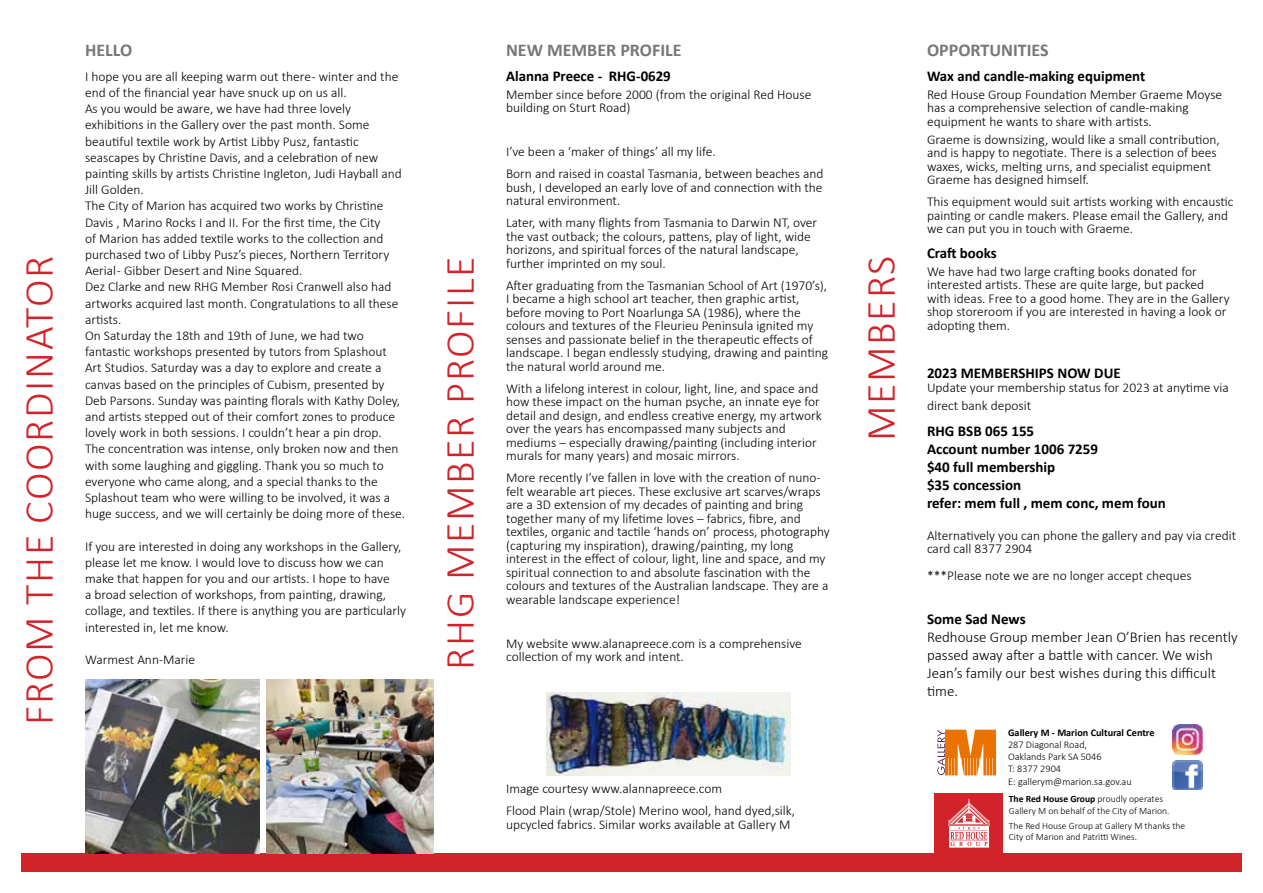
<style>
.page{position:relative;width:1263px;height:893px;background:#fff}
.page>*{position:absolute;margin:0;border:0;box-sizing:border-box;transform-origin:0 0}
.t1{font:300 42px "Calibri";letter-spacing:.04em;color:#d2232a}
.t2{font:700 18px "Calibri";color:#757779}
.t3{font:700 15px/18px "Calibri";color:#000}
.t4{font:300 15px/18px "Calibri";color:#000}
.t5{font:300 13.5px/13.5px "Calibri";color:#000}
.t6{font:300 10.2px/12.3px "Calibri";color:#000}
.t7{font:700 10.2px "Calibri";color:#000}
.t8{font:300 9.6px/11.6px "Calibri";color:#000}
.s1{font-weight:700}
</style>
<div class="page">
<div style="left:21px;top:854px;width:1221px;height:18px;background:#d2232a"></div>
<div style="left:934px;top:793px;width:68px;height:62px;background:#d2232a"></div>
<svg style="left:948px;top:799px;width:42px;height:49px"></svg>
<svg style="left:937px;top:730px;width:59px;height:45px"></svg>
<img style="left:1173px;top:724px;width:30px;height:30px">
<img style="left:1173px;top:761px;width:30px;height:29px">
<img style="left:546px;top:692px;width:244px;height:84px">
<img style="left:85px;top:679px;width:174px;height:175px">
<img style="left:267px;top:679px;width:167px;height:175px">
<h1 class="t1" style="left:13px;top:725px;width:471px;rotate:-90deg">from th e coordinator</h1>
<h2 class="t2" style="left:85px;top:37px;width:49px">HELLO</h2>
<p class="t5" style="left:85px;top:68px;width:322px;line-height:16.2px">I hope you are all keeping warm out there - winter and the end of the financial year have snuck up on us all.<br>As you would be aware, we have had three lovely exhibitions in the Gallery over the past month. Some beautiful textile work by Artist Libby Pusz, fantastic seascapes by Christine Davis, and a celebration of new painting skills by artists Christine I ngleton, Judi Hayball and Jill Golden.<br>The City of Marion has acquired two works by Christine Davis , Marino Rocks I and II . For the first time, the City<br>of Marion has added textile works to the collection and purchased two of Libby Pusz’s pieces, N orthern Territory Aerial - Gibber Desert and N ine Squared.<br>Dez Clarke and new RHG Member Rosi Cranwell also had artworks acquired last month. Congratulations to all these artists.<br>On Saturday the 18th and 19th of June, we had two fantastic workshops presented by tutors from Splashout Art Studios. Saturday was a day to explore and create a canvas based on the principles of Cubism, presented by Deb Parsons. Sunday was painting florals with Kathy Doley, and artists stepped out of their comfort zones to produce lovely work in both sessions. I couldn’t hear a pin drop.<br>The concentration was intense, only broken now and then with some laughing and giggling. Thank you so much to everyone who came along, and a special thanks to the Splashout team who were willing to be involved, it was a huge success, and we will certainly be doing more of these.</p>
<p class="t5" style="left:85px;top:538px;width:323px;line-height:16.2px">If you are interested in doing any workshops in the Gallery, please let me know. I would love to discuss how we can make that happen for you and our artists. I hope to have<br>a broad selection of workshops, from painting, drawing, collage, and textiles. If there is anything you are particularly interested in, let me know.</p>
<p class="t5" style="left:85px;top:653px;width:112px">Warmest Ann-Marie</p>
<h1 class="t1" style="left:434px;top:670px;width:409px;rotate:-90deg">RHG MEMBER PROFI LE</h1>
<h2 class="t2" style="left:506px;top:37px;width:177px">NEW MEMBER PROFILE</h2>
<p class="t3" style="left:506px;top:67px;width:166px">Alanna Preece - RHG-0629</p>
<p class="t5" style="left:506px;top:87px;width:307px">Member since before 2000 (from the original Red House building on Sturt Road)</p>
<p class="t5" style="left:506px;top:141px;width:319px;line-height:22px">I’ve been a ‘maker of things’ all my life.<br>Born and raised in coastal Tasmania, between beaches and</p>
<p class="t5" style="left:506px;top:180px;width:318px">bush, I developed an early love of and connection with the natural environment.</p>
<p class="t5" style="left:506px;top:216px;width:313px">Later, with many flights from Tasmania to Darwin NT, over the vast outback; the colours, pattens, play of light, wide horizons, and spiritual forces of the natural landscape, further imprinted on my soul.</p>
<p class="t5" style="left:506px;top:278px;width:323px">After graduating from the Tasmanian School of Art (1970’s), I became a high school art teacher, then graphic artist, before moving to Port N oarlunga SA (1986), where the colours and textures of the Fleurieu Peninsula ignited my senses and passionate belief in the therapeutic effects of landscape. I began endlessly studying, drawing and painting the natural world around me.</p>
<p class="t5" style="left:506px;top:381px;width:317px">With a lifelong interest in colour, light, line, and space and how these impact on the human psyche, an innate eye for detail and design, and endless creative energy, my artwork over the years has encompassed many subjects and mediums – especially drawing/painting (including interior murals for many years) and mosaic mirrors.</p>
<p class="t5" style="left:506px;top:471px;width:325px">More recently I’ve fallen in love with the creation of nuno&shy;felt wearable art pieces. These exclusive art scarves/wraps are a 3D extension of my decades of painting and bring together many of my lifetime loves – fabrics, fibre, and textiles, organic and tactile ‘hands on’ process, photography (capturing my inspiration), drawing/painting, my long interest in the effect of colour, light, line and space, and my spiritual connection to and absolute fascination with the colours and textures of the Australian landscape. They are a wearable landscape experience!</p>
<p class="t5" style="left:506px;top:636px;width:297px">My website www.alanapreece.com is a comprehensive collection of my work and intent.</p>
<p class="t5" style="left:506px;top:778px;width:291px;line-height:22px">I mage courtesy www.alannapreece.com<br>Flood Plain (wrap/Stole) Merino wool, hand dyed,silk,</p>
<p class="t5" style="left:506px;top:817px;width:286px">upcycled fabrics. Similar works available at Gallery M</p>
<h1 class="t1" style="left:855px;top:441px;width:187px;rotate:-90deg">m embers</h1>
<h2 class="t2" style="left:927px;top:37px;width:123px">OPPORTUNITIES</h2>
<p class="t3" style="left:927px;top:67px;width:220px">Wax and candle-making equipment</p>
<p class="t5" style="left:927px;top:87px;width:297px">Red House Group Foundation Member Graeme Moyse has a comprehensive selection of candle-making equipment he wants to share with artists.</p>
<p class="t5" style="left:927px;top:132px;width:294px">Graeme is downsizing, would like a small contribution, and is happy to negotiate. There is a selection of bees waxes, wicks, melting urns, and specialist equipment Graeme has designed himself.</p>
<p class="t5" style="left:927px;top:195px;width:308px">This equipment would suit artists working with encaustic painting or candle makers. Please email the Gallery, and we can put you in touch with Graeme.</p>
<p class="t3" style="left:927px;top:244px;width:71px">Craft books</p>
<p class="t5" style="left:927px;top:264px;width:304px">We have had two large crafting books donated for interested artists. These are quite large, but packed with ideas. Free to a good home. They are in the Gallery shop storeroom if you are interested in having a look or adopting them.</p>
<p class="t3" style="left:927px;top:364px;width:195px">2023 MEMBERSHIPS NOW DUE</p>
<p class="t5" style="left:927px;top:378px;width:303px;line-height:18px">Update your membership status for 2023 at anytime via direct bank deposit</p>
<p class="t3" style="left:927px;top:422px;width:240px">RHG BSB 065 155<br>Account number 1006 7259<br>$40 full membership<br>$35 concession<br>refer: mem full , mem conc, mem foun</p>
<p class="t5" style="left:927px;top:528px;width:311px">Alternatively you can phone the gallery and pay via credit card call 8377 2904</p>
<p class="t5" style="left:927px;top:568px;width:266px">***Please note we are no longer accept cheques</p>
<p class="t3" style="left:927px;top:610px;width:100px">Some Sad News</p>
<p class="t4" style="left:927px;top:628px;width:312px">Redhouse Group member Jean O’Brien has recently passed away after a battle with cancer. We wish Jean’s family our best wishes during this difficult time.</p>
<p class="t7" style="left:1008px;top:725px;width:148px">Gallery M - Marion Cultural Centre</p>
<p class="t6" style="left:1008px;top:738px;width:125px">287 Diagonal Road,<br>Oaklands Park SA 5046<br>T: 8377 2904<br>E: gallerym@marion.sa.gov.au</p>
<p class="t8" style="left:1009px;top:793px;width:162px"><span class="s1">The Red House Group</span> proudly operates<br>Gallery M on behalf of the City of Marion.</p>
<p class="t8" style="left:1009px;top:819px;width:178px">The Red House Group at Gallery M thanks the<br>City of Marion and Patritti Wines.</p>
</div>
